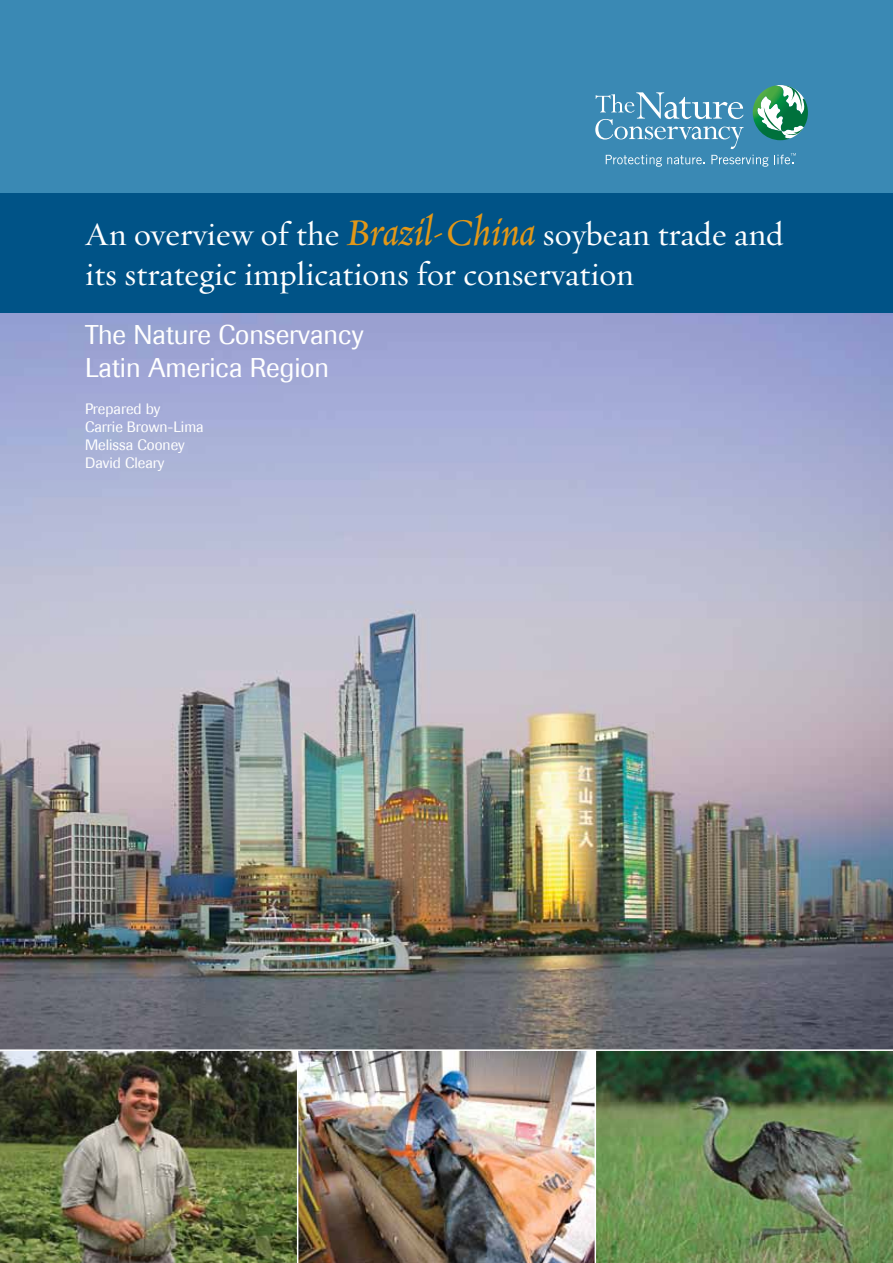
<style>
.page{position:relative;width:893px;height:1263px;background:#fff}
.page>*{position:absolute;margin:0;border:0;box-sizing:border-box;transform-origin:0 0}
.t1{font:33px/39.6px "Oakleaf Text";color:#fff}
.t2{font:27px/32.4px "Imago";color:#fff}
.t3{font:15px/18px "Imago";color:#fff}
.s1{font-style:italic;font-size:42px;color:#e29717}
</style>
<div class="page">
<img style="left:0;top:313px;width:893px;height:736px">
<div style="left:0;top:0;width:893px;height:208px;background:#3a89b4"></div>
<div style="left:0;top:193px;width:893px;height:120px;background:#005387"></div>
<svg style="left:753px;top:85px;width:55px;height:55px"></svg>
<svg style="left:606px;top:155px;width:99px;height:12px"></svg>
<svg style="left:711px;top:155px;width:57px;height:12px"></svg>
<svg style="left:595px;top:92px;width:149px;height:57px"></svg>
<svg style="left:774px;top:153px;width:22px;height:11px"></svg>
<img style="left:0;top:1051px;width:893px;height:212px">
<hr style="left:297px;top:1050px;width:1px;height:213px;background:#fff">
<hr style="left:595px;top:1050px;width:1px;height:213px;background:#fff">
<p class="t1" style="left:85px;top:216px;width:700px">An overview of the <span class="s1">Brazil-China</span> soybean trade and its strategic implications for conservation</p>
<p class="t2" style="left:85px;top:319px;width:280px">The Nature Conservancy<br>Latin America Region</p>
<p class="t3" style="left:85px;top:400px;width:120px">Prepared by<br>Carrie Brown-Lima<br>Melissa Cooney<br>David Cleary</p>
</div>
